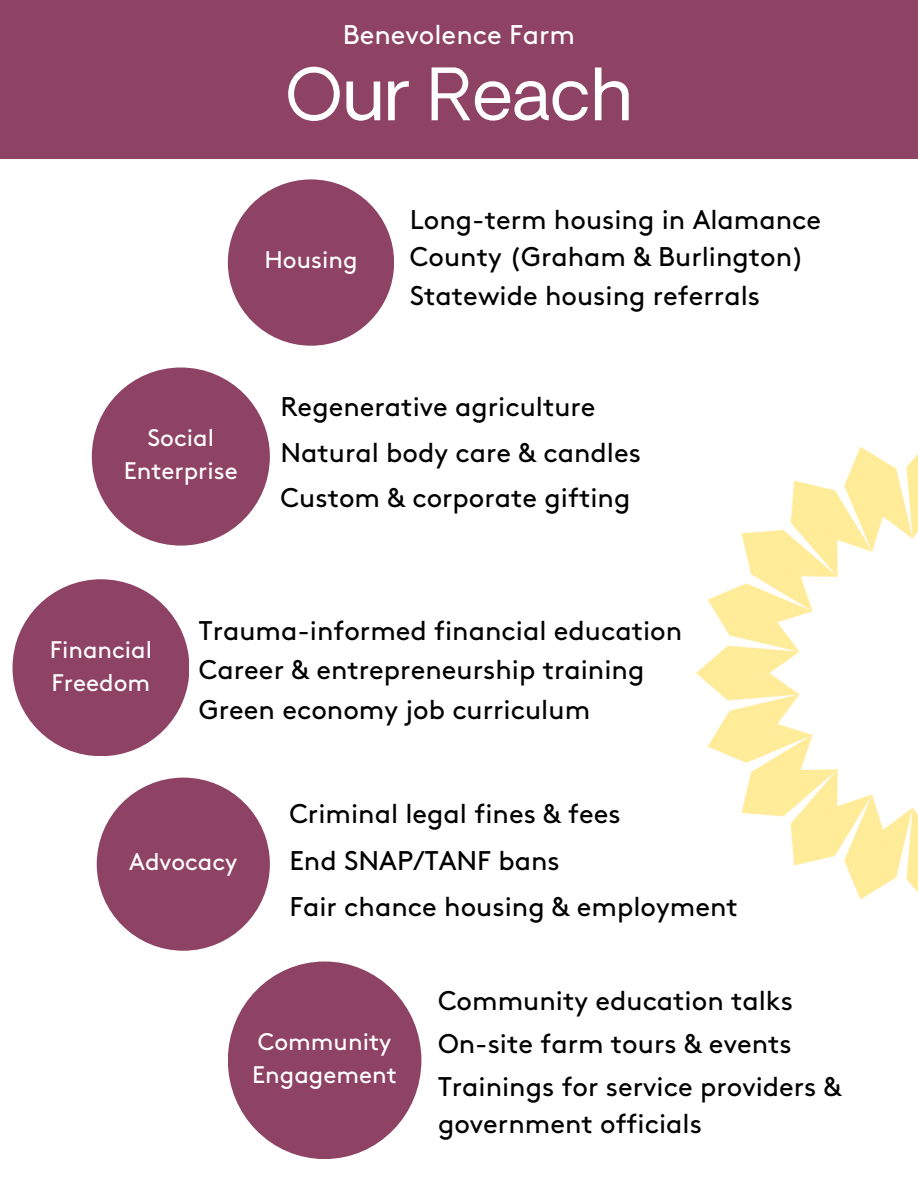
<style>
.page{position:relative;width:918px;height:1188px;background:#fff}
.page>*{position:absolute;margin:0;border:0;box-sizing:border-box;transform-origin:0 0}
.t1{font:70.5px "Oakes Grotesk";color:#fff}
.t2{font:27px/37.2px "Brown";color:#000}
.t3{font:27px "Brown";color:#fff}
.t4{font:24px/32.7px "Brown";color:#fff}
</style>
<div class="page">
<img style="left:696px;top:447px;width:222px;height:453px">
<div style="left:0;top:0;width:918px;height:159px;background:#8e4264"></div>
<div style="left:228px;top:179px;width:166px;height:167px;background:#8e4264;border-radius:50%"></div>
<div style="left:13px;top:579px;width:176px;height:177px;background:#8e4264;border-radius:50%"></div>
<div style="left:92px;top:368px;width:178px;height:178px;background:#8e4264;border-radius:50%"></div>
<div style="left:228px;top:961px;width:193px;height:198px;background:#8e4264;border-radius:50%"></div>
<div style="left:97px;top:778px;width:173px;height:173px;background:#8e4264;border-radius:50%"></div>
<p class="t3" style="left:343px;top:24px;width:234px">Benevolence Farm</p>
<p class="t1" style="left:286px;top:67px;width:347px">Our Reach</p>
<p class="t4" style="left:264px;top:245px;width:95px">Housing</p>
<p class="t2" style="left:410px;top:203px;width:413px">Long-term housing in Alamance<br>County (Graham &amp; Burlington)</p>
<p class="t2" style="left:410px;top:279px;width:352px">Statewide housing referrals</p>
<p class="t4" style="left:124px;top:423px;width:116px;text-align:center">Social<br>Enterprise</p>
<p class="t2" style="left:280px;top:390px;width:317px">Regenerative agriculture</p>
<p class="t2" style="left:280px;top:435px;width:362px">Natural body care &amp; candles</p>
<p class="t2" style="left:281px;top:481px;width:351px">Custom &amp; corporate gifting</p>
<p class="t4" style="left:50px;top:635px;width:104px">Financial<br>Freedom</p>
<p class="t2" style="left:199px;top:613px;width:485px">Trauma-informed financial education</p>
<p class="t2" style="left:199px;top:653px;width:447px">Career &amp; entrepreneurship training</p>
<p class="t2" style="left:199px;top:692px;width:393px">Green economy job curriculum</p>
<p class="t4" style="left:129px;top:847px;width:110px">Advocacy</p>
<p class="t2" style="left:289px;top:796px;width:333px">Criminal legal fines &amp; fees</p>
<p class="t2" style="left:289px;top:844px;width:272px">End SNAP/TANF bans</p>
<p class="t2" style="left:289px;top:890px;width:450px">Fair chance housing &amp; employment</p>
<p class="t4" style="left:252px;top:1027px;width:146px">Community<br>Engagement</p>
<p class="t2" style="left:438px;top:983px;width:357px">Community education talks</p>
<p class="t2" style="left:438px;top:1026px;width:355px">On-site farm tours &amp; events</p>
<p class="t2" style="left:438px;top:1069px;width:405px">Trainings for service providers &amp; government officials</p>
</div>
